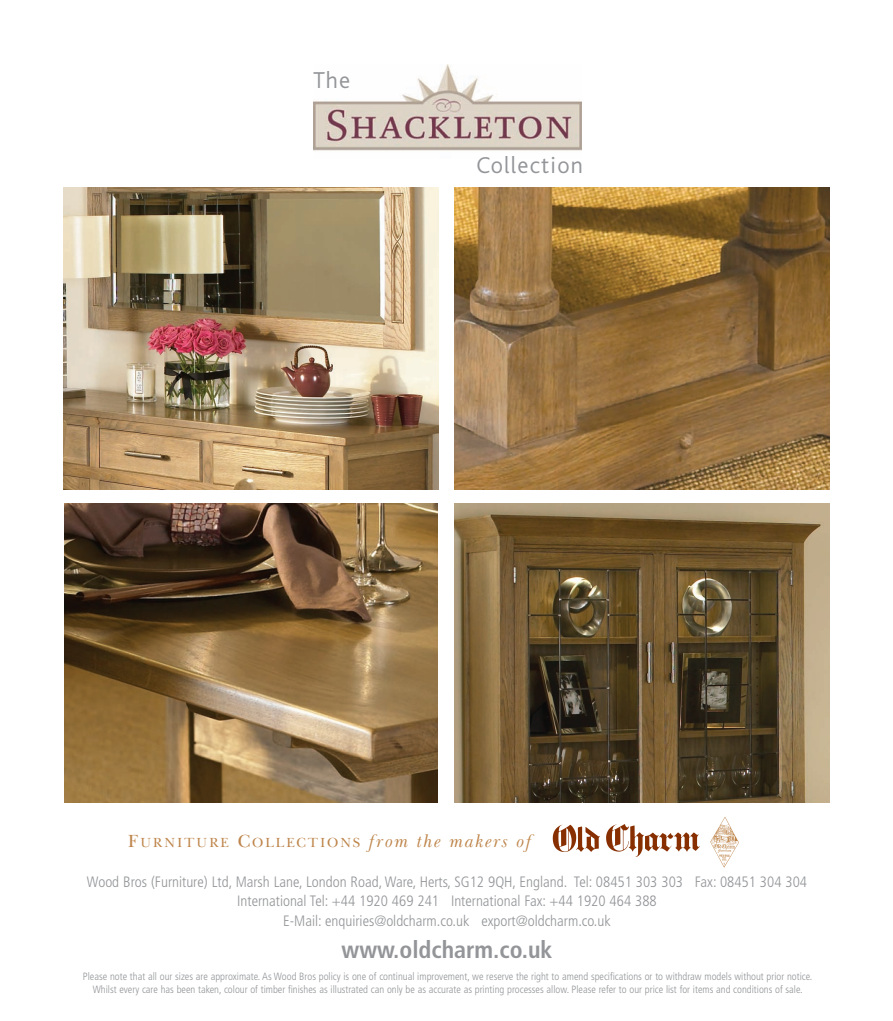
<style>
.page{position:relative;width:893px;height:1021px;background:#fff}
.page>*{position:absolute;margin:0;border:0;box-sizing:border-box;transform-origin:0 0}
.t1{font:700 condensed 24px "Frutiger";color:#939598}
.t2{font:300 24px "Bliss";letter-spacing:.05em;color:#939598}
.t3{font:300 condensed 15px/19.5px "Frutiger";color:#939598;text-align:center}
.t4{font:13.5px "Baskerville Greek Upright";letter-spacing:.11em;color:#be854b}
.t5{font:300 condensed 10.5px/12.6px "Frutiger";color:#939598;text-align:center}
.s1{font-size:18px}
.s2{font-family:"Baskerville Greek Inclined";font-size:18px}
</style>
<div class="page">
<img style="left:710px;top:817px;width:29px;height:50px">
<img style="left:552px;top:824px;width:148px;height:32px">
<img style="left:313px;top:65px;width:268px;height:86px">
<img style="left:64px;top:187px;width:374px;height:302px">
<img style="left:455px;top:187px;width:374px;height:302px">
<img style="left:64px;top:503px;width:374px;height:299px">
<img style="left:455px;top:503px;width:374px;height:299px">
<h1 class="t2" style="left:313px;top:72px;width:39px">The</h1>
<h1 class="t2" style="left:476px;top:157px;width:108px">Collection</h1>
<p class="t4" style="left:128px;top:837px;width:406px"><span class="s1">F</span>URNITURE <span class="s1">C</span>OLLECTIONS <span class="s2">from the makers of</span></p>
<p class="t3" style="left:87px;top:873px;width:722px">Wood Bros (Furniture) Ltd, Marsh Lane, London Road, Ware, Herts, SG12 9QH, England. Tel: 08451 303 303 Fax: 08451 304 304<br>International Tel: +44 1920 469 241 International Fax: +44 1920 464 388<br>E-Mail: enquiries@oldcharm.co.uk export@oldcharm.co.uk</p>
<h1 class="t1" style="left:342px;top:939px;width:212px">www.oldcharm.co.uk</h1>
<p class="t5" style="left:83px;top:970px;width:731px">Please note that all our sizes are approximate. As Wood Bros policy is one of continual improvement, we reserve the right to amend specifications or to withdraw models without prior notice.<br>Whilst every care has been taken, colour of timber finishes as illustrated can only be as accurate as printing processes allow. Please refer to our price list for items and conditions of sale.</p>
</div>
